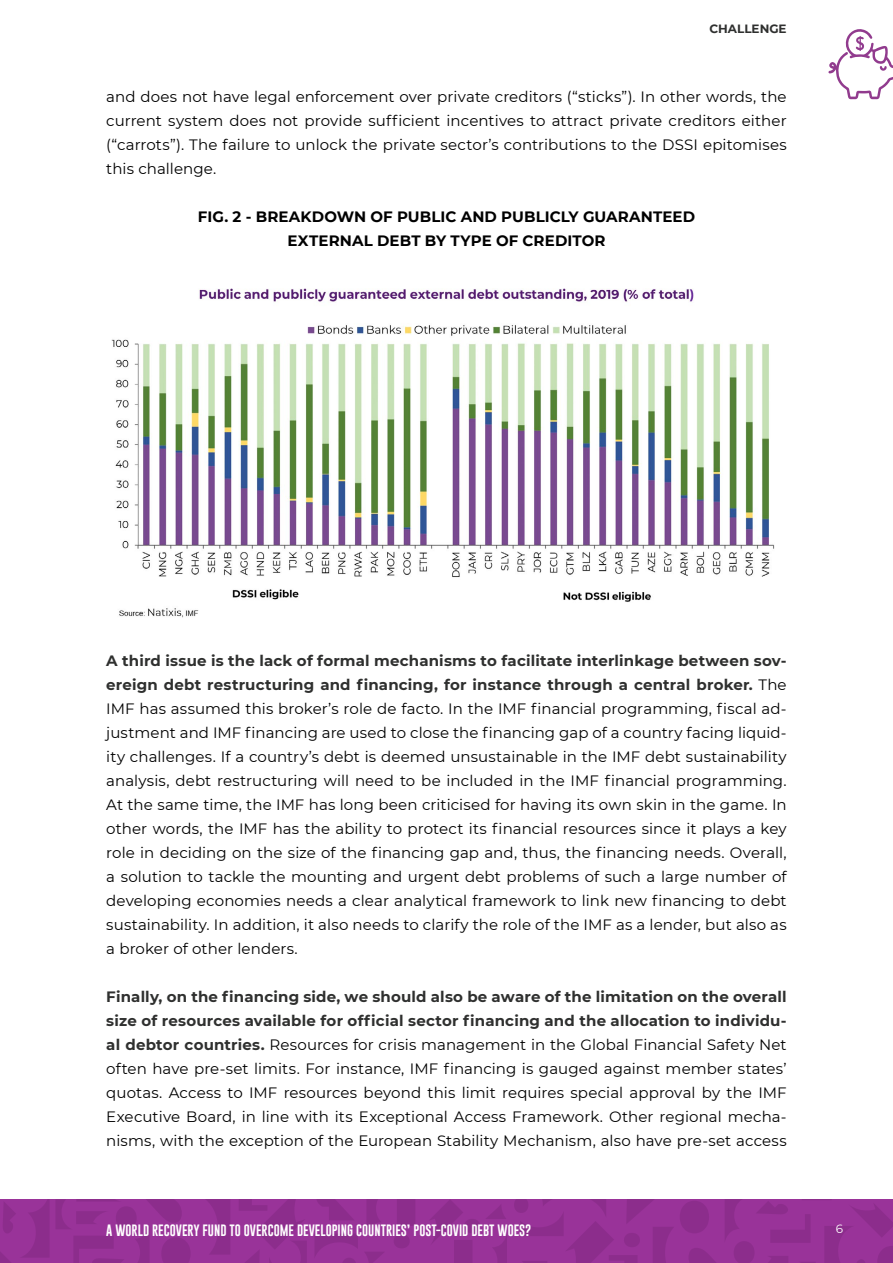
<style>
.page{position:relative;width:893px;height:1263px;background:#fff}
.page>*{position:absolute;margin:0;border:0;box-sizing:border-box;transform-origin:0 0}
.t1{font:15px/24px "Montserrat";letter-spacing:.005em;color:#000;text-align:justify}
.t2{font:700 15px/24px "Montserrat";letter-spacing:.005em;color:#000;text-align:center}
.t3{font:12px "Gobold";color:#fff}
.t4{font:700 12px "Montserrat";color:#2f302f}
.t5{font:12px "Montserrat";color:#fff}
.s1{font-weight:700;color:#2f302f}
</style>
<div class="page">
<img style="left:111px;top:288px;width:664px;height:330px">
<div style="left:0;top:1199px;width:893px;height:64px;background:#939"></div>
<svg style="left:514px;top:1199px;width:379px;height:64px"></svg>
<svg style="left:430px;top:1200px;width:77px;height:63px"></svg>
<svg style="left:0;top:1199px;width:415px;height:64px"></svg>
<svg style="left:828px;top:29px;width:65px;height:70px"></svg>
<p class="t4" style="left:709px;top:20px;width:79px">CHALLENGE</p>
<p class="t1" style="left:106px;top:84px;width:682px">and does not have legal enforcement over private creditors (“sticks”). In other words, the current system does not provide sufficient incentives to attract private creditors either (“carrots”). The failure to unlock the private sector’s contributions to the DSSI epitomises this challenge.</p>
<p class="t2" style="left:198px;top:204px;width:499px">FIG. 2 - BREAKDOWN OF PUBLIC AND PUBLICLY GUARANTEED<br>EXTERNAL DEBT BY TYPE OF CREDITOR</p>
<p class="t1" style="left:106px;top:648px;width:682px"><span class="s1">A third issue is the lack of formal mechanisms to facilitate interlinkage between sov&shy;ereign debt restructuring and financing, for instance through a central broker.</span> The IMF has assumed this broker’s role de facto. In the IMF financial programming, fiscal ad&shy;justment and IMF financing are used to close the financing gap of a country facing liquid&shy;ity challenges. If a country’s debt is deemed unsustainable in the IMF debt sustainability analysis, debt restructuring will need to be included in the IMF financial programming.<br>At the same time, the IMF has long been criticised for having its own skin in the game. In other words, the IMF has the ability to protect its financial resources since it plays a key role in deciding on the size of the financing gap and, thus, the financing needs. Overall, a solution to tackle the mounting and urgent debt problems of such a large number of developing economies needs a clear analytical framework to link new financing to debt sustainability. In addition, it also needs to clarify the role of the IMF as a lender, but also as a broker of other lenders.</p>
<p class="t1" style="left:106px;top:984px;width:682px"><span class="s1">Finally, on the financing side, we should also be aware of the limitation on the overall size of resources available for official sector financing and the allocation to individu&shy;al debtor countries.</span> Resources for crisis management in the Global Financial Safety Net often have pre-set limits. For instance, IMF financing is gauged against member states’ quotas. Access to IMF resources beyond this limit requires special approval by the IMF Executive Board, in line with its Exceptional Access Framework. Other regional mecha&shy;nisms, with the exception of the European Stability Mechanism, also have pre-set access</p>
<p class="t3" style="left:106px;top:1223px;width:427px">A WORLD RECOVERY FUND TO OVERCOME DEVELOPING COUNTRIES’ POST-COVID DEBT WOES?</p>
<p class="t5" style="left:836px;top:1221px;width:9px">6</p>
</div>
